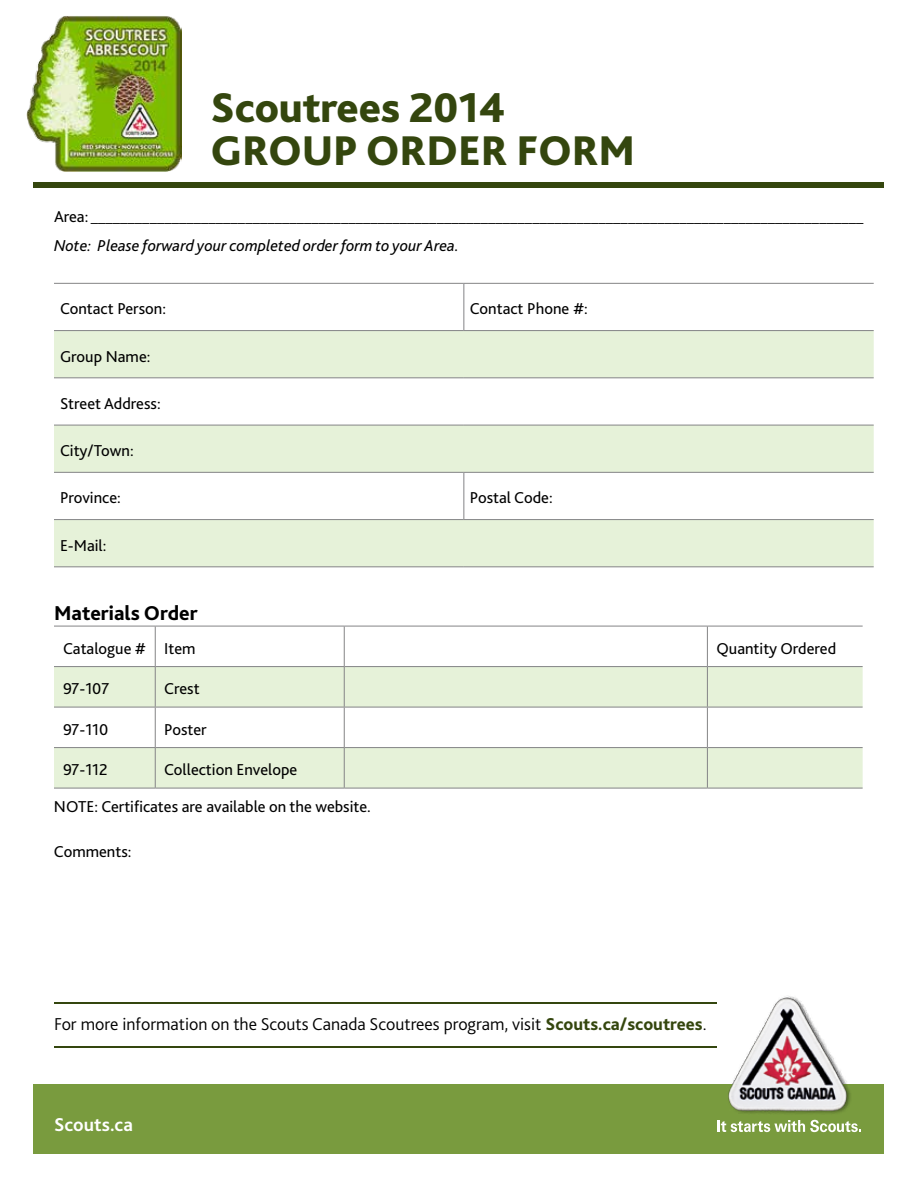
<style>
.page{position:relative;width:918px;height:1188px;background:#fff}
.page>*{position:absolute;margin:0;border:0;box-sizing:border-box;transform-origin:0 0}
.t1{font:800 43.5px/43.5px "Bliss 2";letter-spacing:-.005em;color:#34460e}
.t2{font:800 21px "Bliss 2";color:#000}
.t3{font:700 19.5px "Bliss 2";color:#fff}
.t4{font:300 18px "Bliss 2";color:#000}
.t5{font:16.5px "Bliss 2";color:#000}
.t6{font:italic 16.5px "Bliss 2";color:#000}
.s1{font-weight:800;color:#34460e}
</style>
<div class="page">
<img style="left:715px;top:996px;width:132px;height:88px">
<img style="left:27px;top:16px;width:154px;height:155px">
<div style="left:34px;top:182px;width:850px;height:6px;background:#34460e"></div>
<div style="left:34px;top:1084px;width:850px;height:70px;background:#799b3e"></div>
<svg style="left:718px;top:1120px;width:143px;height:12px"></svg>
<hr style="left:54px;top:1002px;width:662px;height:2px;background:#34460e">
<hr style="left:54px;top:1047px;width:662px;height:1px;background:#34460e">
<svg style="left:54px;top:331px;width:820px;height:235px;fill:#e6f2d9"></svg>
<hr style="left:54px;top:283px;width:410px;height:1px;background:#848486">
<hr style="left:464px;top:283px;width:410px;height:1px;background:#848486">
<hr style="left:463px;top:284px;width:1px;height:46px;background:#848486">
<hr style="left:463px;top:473px;width:1px;height:46px;background:#848486">
<hr style="left:54px;top:330px;width:410px;height:1px;background:#848486">
<hr style="left:464px;top:330px;width:410px;height:1px;background:#848486">
<hr style="left:54px;top:377px;width:410px;height:1px;background:#848486">
<hr style="left:464px;top:377px;width:410px;height:1px;background:#848486">
<hr style="left:54px;top:425px;width:410px;height:1px;background:#848486">
<hr style="left:464px;top:425px;width:410px;height:1px;background:#848486">
<hr style="left:54px;top:472px;width:410px;height:1px;background:#848486">
<hr style="left:464px;top:472px;width:410px;height:1px;background:#848486">
<hr style="left:54px;top:519px;width:410px;height:1px;background:#848486">
<hr style="left:464px;top:519px;width:410px;height:1px;background:#848486">
<hr style="left:54px;top:566px;width:410px;height:1px;background:#848486">
<hr style="left:464px;top:566px;width:410px;height:1px;background:#848486">
<svg style="left:54px;top:667px;width:809px;height:121px;fill:#e6f2d9"></svg>
<hr style="left:54px;top:626px;width:101px;height:1px;background:#848486">
<hr style="left:155px;top:626px;width:189px;height:1px;background:#848486">
<hr style="left:155px;top:626px;width:1px;height:40px;background:#848486">
<hr style="left:344px;top:626px;width:363px;height:1px;background:#848486">
<hr style="left:344px;top:626px;width:1px;height:40px;background:#848486">
<hr style="left:707px;top:626px;width:156px;height:1px;background:#848486">
<hr style="left:707px;top:626px;width:1px;height:40px;background:#848486">
<hr style="left:155px;top:707px;width:1px;height:40px;background:#848486">
<hr style="left:344px;top:707px;width:1px;height:40px;background:#848486">
<hr style="left:707px;top:707px;width:1px;height:40px;background:#848486">
<hr style="left:54px;top:666px;width:101px;height:1px;background:#848486">
<hr style="left:155px;top:666px;width:189px;height:1px;background:#848486">
<hr style="left:344px;top:666px;width:363px;height:1px;background:#848486">
<hr style="left:707px;top:666px;width:156px;height:1px;background:#848486">
<hr style="left:155px;top:667px;width:1px;height:40px;background:#848486">
<hr style="left:344px;top:667px;width:1px;height:40px;background:#848486">
<hr style="left:707px;top:667px;width:1px;height:40px;background:#848486">
<hr style="left:54px;top:707px;width:101px;height:1px;background:#848486">
<hr style="left:155px;top:707px;width:189px;height:1px;background:#848486">
<hr style="left:344px;top:707px;width:363px;height:1px;background:#848486">
<hr style="left:707px;top:707px;width:156px;height:1px;background:#848486">
<hr style="left:54px;top:747px;width:101px;height:1px;background:#848486">
<hr style="left:155px;top:747px;width:189px;height:1px;background:#848486">
<hr style="left:344px;top:747px;width:363px;height:1px;background:#848486">
<hr style="left:707px;top:747px;width:156px;height:1px;background:#848486">
<hr style="left:155px;top:748px;width:1px;height:40px;background:#848486">
<hr style="left:344px;top:748px;width:1px;height:40px;background:#848486">
<hr style="left:707px;top:748px;width:1px;height:40px;background:#848486">
<hr style="left:54px;top:788px;width:101px;height:1px;background:#848486">
<hr style="left:155px;top:788px;width:189px;height:1px;background:#848486">
<hr style="left:344px;top:788px;width:363px;height:1px;background:#848486">
<hr style="left:707px;top:788px;width:156px;height:1px;background:#848486">
<h1 class="t1" style="left:211px;top:84px;width:426px">Scoutrees 2014<br>GROUP ORDER Form</h1>
<p class="t5" style="left:54px;top:206px;width:811px">Area: _________________________________________________________________________________________________________</p>
<p class="t6" style="left:54px;top:236px;width:406px">Note: Please forward your completed order form to your Area.</p>
<p class="t5" style="left:60px;top:299px;width:108px">Contact Person:</p>
<p class="t5" style="left:470px;top:299px;width:120px">Contact Phone #:</p>
<p class="t5" style="left:60px;top:346px;width:92px">Group Name:</p>
<p class="t5" style="left:60px;top:393px;width:102px">Street Address:</p>
<p class="t5" style="left:60px;top:440px;width:75px">City/Town:</p>
<p class="t5" style="left:60px;top:488px;width:62px">Province:</p>
<p class="t5" style="left:470px;top:488px;width:84px">Postal Code:</p>
<p class="t5" style="left:60px;top:535px;width:48px">E-Mail:</p>
<p class="t2" style="left:54px;top:600px;width:145px">Materials Order</p>
<p class="t5" style="left:63px;top:638px;width:134px">Catalogue # Item</p>
<p class="t5" style="left:716px;top:638px;width:121px">Quantity Ordered</p>
<p class="t5" style="left:63px;top:679px;width:48px">97-107</p>
<p class="t5" style="left:164px;top:679px;width:37px">Crest</p>
<p class="t5" style="left:63px;top:719px;width:47px">97-110</p>
<p class="t5" style="left:164px;top:719px;width:44px">Poster</p>
<p class="t5" style="left:63px;top:760px;width:46px">97-112</p>
<p class="t5" style="left:164px;top:760px;width:134px">Collection Envelope</p>
<p class="t5" style="left:54px;top:796px;width:318px">NOTE: Certificates are available on the website.</p>
<p class="t5" style="left:54px;top:841px;width:79px">Comments:</p>
<p class="t4" style="left:54px;top:1013px;width:654px">For more information on the Scouts Canada Scoutrees program, visit <span class="s1">Scouts.ca/scoutrees</span>.</p>
<p class="t3" style="left:54px;top:1112px;width:80px">Scouts.ca</p>
</div>
